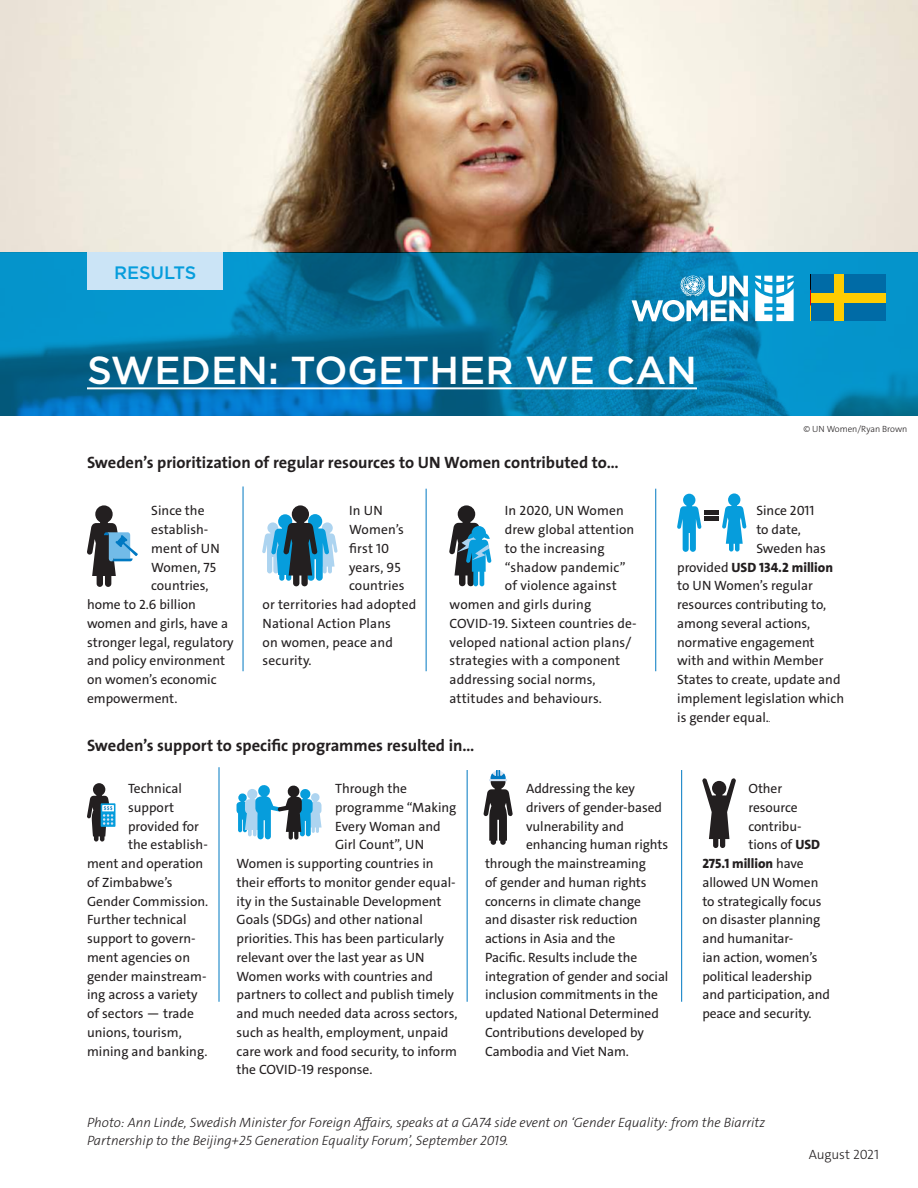
<style>
.page{position:relative;width:918px;height:1188px;background:#fff}
.page>*{position:absolute;margin:0;border:0;box-sizing:border-box;transform-origin:0 0}
.t1{font:500 39px "Gotham";color:#fff}
.t2{font:500 18px "Gotham";color:#069ddc}
.t3{font:700 16.5px "The Sans";letter-spacing:-.005em;color:#231f20}
.t4{font:13.5px "The Sans C4 s";color:#231f20}
.t5{font:italic 300 13.5px/18px "The Sans C4 s";color:#231f20}
.t6{font:800 13.5px "The Sans C4 s";color:#231f20}
.t7{font:300 13.5px "The Sans C4 s";letter-spacing:-.01em;color:#231f20}
.t8{font:300 9px "The Sans C4 s";color:#231f20}
.s1{font-weight:400}
.s2{font-weight:300;font-style:italic;font-size:10.5px}
.s3{font-weight:800}
</style>
<div class="page">
<img style="left:0;top:0;width:918px;height:252px">
<hr style="left:655px;top:489px;width:1px;height:182px;background:#0079c2">
<hr style="left:243px;top:486px;width:1px;height:185px;background:#0079c2">
<hr style="left:426px;top:489px;width:1px;height:182px;background:#0079c2">
<svg style="left:0;top:252px;width:918px;height:164px;background:#0478a9"></svg>
<hr style="left:87px;top:387px;width:610px;height:2px;background:#fff">
<svg style="left:632px;top:275px;width:116px;height:47px"></svg>
<svg style="left:755px;top:276px;width:39px;height:45px"></svg>
<svg style="left:722px;top:493px;width:25px;height:59px"></svg>
<hr style="left:704px;top:511px;width:15px;height:4px;background:#231f20">
<hr style="left:704px;top:517px;width:15px;height:4px;background:#231f20">
<svg style="left:677px;top:494px;width:24px;height:58px"></svg>
<hr style="left:681px;top:770px;width:1px;height:232px;background:#0079c2">
<hr style="left:219px;top:767px;width:1px;height:235px;background:#0079c2">
<hr style="left:467px;top:770px;width:1px;height:232px;background:#0079c2">
<svg style="left:262px;top:505px;width:76px;height:81px"></svg>
<svg style="left:702px;top:778px;width:34px;height:70px"></svg>
<div style="left:87px;top:252px;width:135px;height:38px;background:#cbe4f6"></div>
<svg style="left:483px;top:770px;width:30px;height:75px"></svg>
<div style="left:811px;top:274px;width:74px;height:47px;background:#006ba6"></div>
<div style="left:834px;top:274px;width:9px;height:47px;background:#fc0"></div>
<div style="left:811px;top:293px;width:74px;height:9px;background:#fc0"></div>
<svg style="left:87px;top:505px;width:51px;height:82px"></svg>
<svg style="left:237px;top:785px;width:85px;height:55px"></svg>
<div style="left:101px;top:803px;width:14px;height:24px;background:#069ddc"></div>
<svg style="left:87px;top:783px;width:27px;height:59px"></svg>
<svg style="left:449px;top:505px;width:43px;height:81px"></svg>
<h2 class="t2" style="left:114px;top:261px;width:84px">RESULTS</h2>
<h1 class="t1" style="left:87px;top:345px;width:611px">SWEDEN: TOGETHER WE CAN</h1>
<p class="t3" style="left:87px;top:449px;width:533px">Sweden’s prioritization of regular resources to UN Women contributed to…</p>
<p class="t8" style="left:803px;top:423px;width:106px">© UN Women/Ryan Brown</p>
<p class="t4" style="left:151px;top:502px;width:55px">Since the</p>
<p class="t4" style="left:151px;top:521px;width:59px">establish-</p>
<p class="t4" style="left:151px;top:540px;width:70px">ment of UN</p>
<p class="t4" style="left:151px;top:558px;width:66px">Women, 75</p>
<p class="t4" style="left:151px;top:577px;width:59px">countries,</p>
<p class="t4" style="left:87px;top:596px;width:111px">home to 2.6 billion</p>
<p class="t4" style="left:87px;top:615px;width:143px">women and girls, have a</p>
<p class="t4" style="left:87px;top:633px;width:148px">stronger legal, regulatory</p>
<p class="t4" style="left:87px;top:652px;width:140px">and policy environment</p>
<p class="t4" style="left:87px;top:671px;width:131px">on women’s economic</p>
<p class="t4" style="left:87px;top:690px;width:92px">empowerment.</p>
<p class="t4" style="left:349px;top:502px;width:35px">In UN</p>
<p class="t4" style="left:349px;top:521px;width:56px">Women’s</p>
<p class="t4" style="left:349px;top:540px;width:42px">first 10</p>
<p class="t4" style="left:349px;top:558px;width:53px">years, 95</p>
<p class="t4" style="left:349px;top:577px;width:57px">countries</p>
<p class="t4" style="left:263px;top:596px;width:155px">or territories had adopted</p>
<p class="t4" style="left:263px;top:615px;width:130px">National Action Plans</p>
<p class="t4" style="left:263px;top:633px;width:132px">on women, peace and</p>
<p class="t4" style="left:263px;top:652px;width:51px">security.</p>
<p class="t4" style="left:505px;top:502px;width:120px">In 2020, UN Women</p>
<p class="t4" style="left:505px;top:521px;width:131px">drew global attention</p>
<p class="t4" style="left:505px;top:540px;width:101px">to the increasing</p>
<p class="t4" style="left:505px;top:558px;width:122px">“shadow pandemic”</p>
<p class="t4" style="left:505px;top:577px;width:113px">of violence against</p>
<p class="t4" style="left:450px;top:596px;width:143px">women and girls during</p>
<p class="t4" style="left:450px;top:615px;width:189px">COVID-19. Sixteen countries de-</p>
<p class="t4" style="left:450px;top:633px;width:183px">veloped national action plans/</p>
<p class="t4" style="left:450px;top:652px;width:172px">strategies with a component</p>
<p class="t4" style="left:450px;top:671px;width:147px">addressing social norms,</p>
<p class="t4" style="left:450px;top:690px;width:154px">attitudes and behaviours.</p>
<p class="t3" style="left:87px;top:732px;width:389px">Sweden’s support to specific programmes resulted in…</p>
<p class="t4" style="left:128px;top:780px;width:55px">Technical</p>
<p class="t4" style="left:128px;top:799px;width:47px">support</p>
<p class="t4" style="left:128px;top:817px;width:72px">provided for</p>
<p class="t4" style="left:128px;top:836px;width:81px">the establish-</p>
<p class="t4" style="left:87px;top:855px;width:118px">ment and operation</p>
<p class="t4" style="left:87px;top:874px;width:87px">of Zimbabwe’s</p>
<p class="t4" style="left:87px;top:892px;width:123px">Gender Commission.</p>
<p class="t4" style="left:87px;top:911px;width:101px">Further technical</p>
<p class="t4" style="left:87px;top:930px;width:110px">support to govern-</p>
<p class="t4" style="left:87px;top:949px;width:105px">ment agencies on</p>
<p class="t4" style="left:87px;top:967px;width:121px">gender mainstream-</p>
<p class="t4" style="left:87px;top:986px;width:112px">ing across a variety</p>
<p class="t4" style="left:87px;top:1005px;width:108px">of sectors — trade</p>
<p class="t4" style="left:87px;top:1024px;width:96px">unions, tourism,</p>
<p class="t4" style="left:87px;top:1042px;width:122px">mining and banking.</p>
<p class="t4" style="left:335px;top:780px;width:74px">Through the</p>
<p class="t4" style="left:335px;top:799px;width:123px">programme “Making</p>
<p class="t4" style="left:335px;top:817px;width:107px">Every Woman and</p>
<p class="t4" style="left:335px;top:836px;width:90px">Girl Count”, UN</p>
<p class="t4" style="left:237px;top:855px;width:199px">Women is supporting countries in</p>
<p class="t4" style="left:237px;top:874px;width:221px">their efforts to monitor gender equal-</p>
<p class="t4" style="left:237px;top:892px;width:207px">ity in the Sustainable Development</p>
<p class="t4" style="left:237px;top:911px;width:188px">Goals (SDGs) and other national</p>
<p class="t4" style="left:237px;top:930px;width:209px">priorities. This has been particularly</p>
<p class="t4" style="left:237px;top:949px;width:190px">relevant over the last year as UN</p>
<p class="t4" style="left:237px;top:967px;width:198px">Women works with countries and</p>
<p class="t4" style="left:237px;top:986px;width:219px">partners to collect and publish timely</p>
<p class="t4" style="left:237px;top:1005px;width:222px">and much needed data across sectors,</p>
<p class="t4" style="left:237px;top:1024px;width:213px">such as health, employment, unpaid</p>
<p class="t4" style="left:237px;top:1042px;width:222px">care work and food security, to inform</p>
<p class="t4" style="left:237px;top:1061px;width:138px">the COVID-19 response.</p>
<p class="t4" style="left:526px;top:780px;width:110px">Addressing the key</p>
<p class="t4" style="left:526px;top:799px;width:137px">drivers of gender-based</p>
<p class="t4" style="left:526px;top:817px;width:99px">vulnerability and</p>
<p class="t4" style="left:526px;top:836px;width:144px">enhancing human rights</p>
<p class="t4" style="left:485px;top:855px;width:163px">through the mainstreaming</p>
<p class="t4" style="left:485px;top:874px;width:163px">of gender and human rights</p>
<p class="t4" style="left:485px;top:892px;width:158px">concerns in climate change</p>
<p class="t4" style="left:485px;top:911px;width:154px">and disaster risk reduction</p>
<p class="t4" style="left:485px;top:930px;width:132px">actions in Asia and the</p>
<p class="t4" style="left:485px;top:949px;width:154px">Pacific. Results include the</p>
<p class="t4" style="left:485px;top:967px;width:185px">integration of gender and social</p>
<p class="t4" style="left:485px;top:986px;width:175px">inclusion commitments in the</p>
<p class="t4" style="left:485px;top:1005px;width:175px">updated National Determined</p>
<p class="t4" style="left:485px;top:1024px;width:160px">Contributions developed by</p>
<p class="t4" style="left:485px;top:1042px;width:145px">Cambodia and Viet Nam.</p>
<p class="t4" style="left:756px;top:502px;width:60px">Since 2011</p>
<p class="t4" style="left:756px;top:521px;width:46px">to date,</p>
<p class="t4" style="left:756px;top:540px;width:71px">Sweden has</p>
<p class="t6" style="left:677px;top:558px;width:158px"><span class="s1">provided</span> USD 134.2 million</p>
<p class="t4" style="left:677px;top:577px;width:137px">to UN Women’s regular</p>
<p class="t4" style="left:677px;top:596px;width:150px">resources contributing to,</p>
<p class="t4" style="left:677px;top:615px;width:135px">among several actions,</p>
<p class="t4" style="left:677px;top:633px;width:139px">normative engagement</p>
<p class="t4" style="left:677px;top:652px;width:148px">with and within Member</p>
<p class="t4" style="left:677px;top:671px;width:165px">States to create, update and</p>
<p class="t4" style="left:677px;top:690px;width:168px">implement legislation which</p>
<p class="t4" style="left:677px;top:708px;width:96px">is gender equal.<span class="s2">.</span></p>
<p class="t4" style="left:748px;top:780px;width:35px">Other</p>
<p class="t4" style="left:748px;top:799px;width:51px">resource</p>
<p class="t4" style="left:748px;top:817px;width:55px">contribu-</p>
<p class="t4" style="left:748px;top:836px;width:73px">tions of <span class="s3">USD</span></p>
<p class="t6" style="left:702px;top:855px;width:103px">275.1 million <span class="s1">have</span></p>
<p class="t4" style="left:702px;top:874px;width:118px">allowed UN Women</p>
<p class="t4" style="left:702px;top:892px;width:121px">to strategically focus</p>
<p class="t4" style="left:702px;top:911px;width:120px">on disaster planning</p>
<p class="t4" style="left:702px;top:930px;width:92px">and humanitar-</p>
<p class="t4" style="left:702px;top:949px;width:117px">ian action, women’s</p>
<p class="t4" style="left:702px;top:967px;width:111px">political leadership</p>
<p class="t4" style="left:702px;top:986px;width:129px">and participation, and</p>
<p class="t4" style="left:702px;top:1005px;width:111px">peace and security.</p>
<p class="t5" style="left:87px;top:1114px;width:680px">Photo: Ann Linde, Swedish Minister for Foreign Affairs, speaks at a GA74 side event on ‘Gender Equality: from the Biarritz<br>Partnership to the Beijing+25 Generation Equality Forum’, September 2019.</p>
<p class="t7" style="left:809px;top:1146px;width:72px">August 2021</p>
</div>
